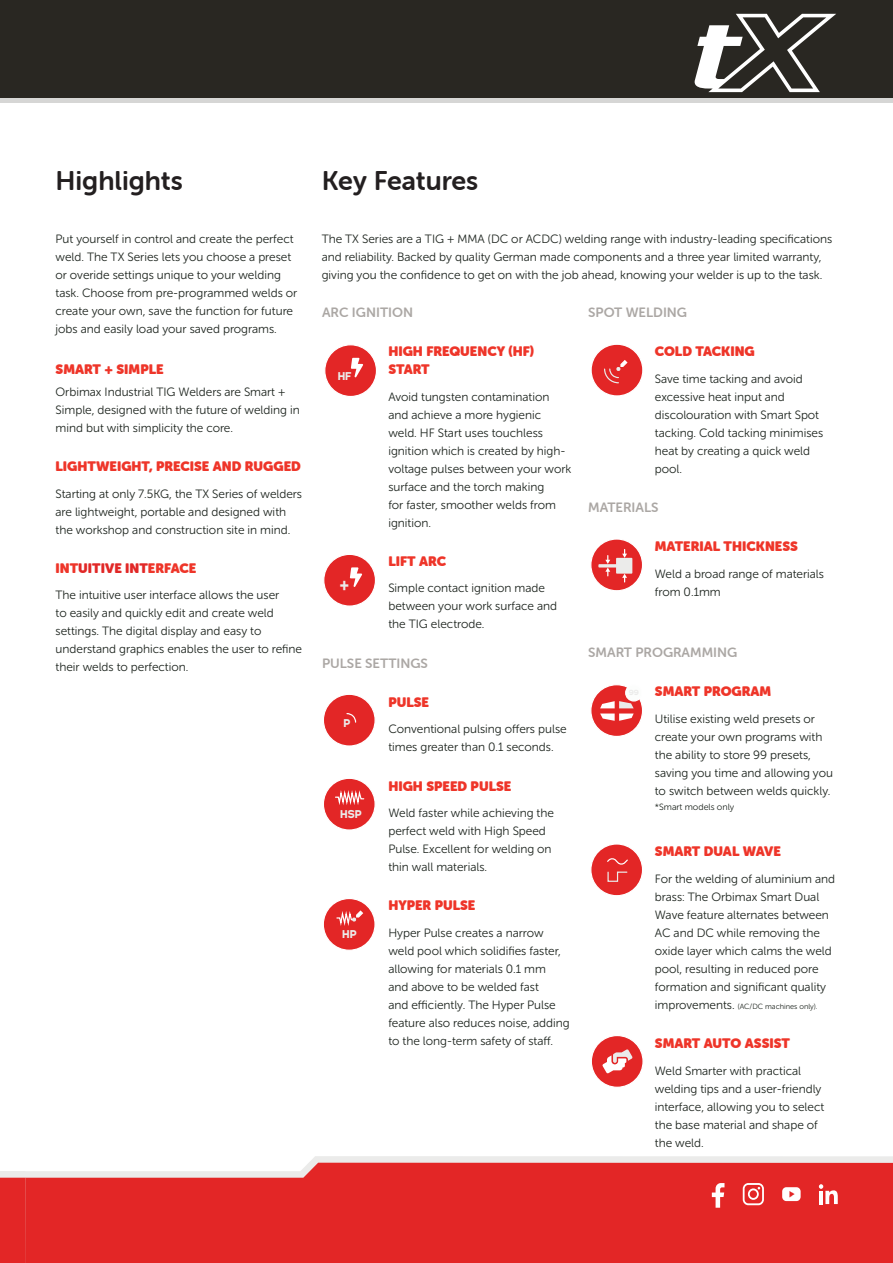
<style>
.page{position:relative;width:893px;height:1263px;background:#fff}
.page>*{position:absolute;margin:0;border:0;box-sizing:border-box;transform-origin:0 0}
.Body{font:27px "Museo Sans Rounded 700";color:#231f20}
.bodyTxt01_blk{font:27px "Museo Sans Rounded 700";color:#231f20}
.t1{font:700 19.5px "Adrianna";color:#ebebea}
.Body-2{font:13.5px/18px "Museo Sans Rounded";color:#ee3529}
.t2{font:13.5px "Museo Sans Rounded 700";color:#aba7a4}
.Body-3{font:12px/18px "Museo Sans Rounded 300";color:#1e251f}
.t3{font:700 11.25px "Adrianna";letter-spacing:-.01em;color:#ebebea}
.Body-4{font:9px "Museo Sans Rounded 300";color:#1e251f}
.Body-5{font:7.5px "Museo Sans Rounded 300";color:#1e251f}
.s1{color:#e12827}
.s2{font-size:12px}
</style>
<div class="page">
<div style="left:0;top:0;width:893px;height:103px;background:#d6d6d5"></div>
<div style="left:0;top:0;width:893px;height:98px;background:#292722"></div>
<svg style="left:309px;top:1156px;width:584px;height:7px;background:#ebe6e5"></svg>
<div style="left:25px;top:1163px;width:868px;height:100px;background:#e32626"></div>
<svg style="left:695px;top:14px;width:141px;height:78px"></svg>
<div style="left:782px;top:1187px;width:19px;height:14px;background:#fff;border-radius:4px"></div>
<svg style="left:789px;top:1191px;width:5px;height:6px"></svg>
<svg style="left:819px;top:1184px;width:19px;height:20px"></svg>
<svg style="left:743px;top:1183px;width:21px;height:22px"></svg>
<svg style="left:712px;top:1183px;width:12px;height:25px"></svg>
<svg style="left:0;top:1171px;width:25px;height:7px"></svg>
<div style="left:0;top:1178px;width:25px;height:85px;background:#e32626"></div>
<div style="left:325px;top:345px;width:51px;height:51px;background:#e32626;border-radius:50%"></div>
<div style="left:324px;top:344px;width:53px;height:53px;border:1px solid #fff;border-radius:50%"></div>
<svg style="left:351px;top:358px;width:12px;height:19px"></svg>
<div style="left:591px;top:344px;width:52px;height:52px;background:#e32626;border-radius:50%"></div>
<div style="left:590px;top:344px;width:53px;height:53px;border:1px solid #fff;border-radius:50%"></div>
<svg style="left:604px;top:360px;width:24px;height:24px"></svg>
<div style="left:591px;top:539px;width:52px;height:52px;background:#e32626;border-radius:50%"></div>
<div style="left:590px;top:538px;width:53px;height:53px;border:1px solid #fff;border-radius:50%"></div>
<div style="left:616px;top:558px;width:16px;height:16px;background:#ebebea"></div>
<hr style="left:598px;top:564px;width:22px;height:3px;background:#ebebea">
<svg style="left:605px;top:556px;width:5px;height:20px"></svg>
<svg style="left:622px;top:549px;width:5px;height:9px"></svg>
<svg style="left:622px;top:574px;width:5px;height:8px"></svg>
<div style="left:591px;top:685px;width:52px;height:51px;background:#e32626;border-radius:50%"></div>
<div style="left:590px;top:684px;width:53px;height:53px;border:1px solid #fff;border-radius:50%"></div>
<div style="left:626px;top:685px;width:16px;height:16px;background:#fcfdfc;border-radius:50%"></div>
<div style="left:625px;top:684px;width:17px;height:17px;border:1px solid #fff;border-radius:50%"></div>
<svg style="left:600px;top:701px;width:34px;height:20px"></svg>
<div style="left:591px;top:844px;width:52px;height:52px;background:#e32626;border-radius:50%"></div>
<div style="left:590px;top:843px;width:53px;height:53px;border:1px solid #fff;border-radius:50%"></div>
<svg style="left:607px;top:858px;width:21px;height:24px"></svg>
<div style="left:591px;top:1035px;width:52px;height:52px;background:#e32626;border-radius:50%"></div>
<div style="left:591px;top:1035px;width:53px;height:53px;border:1px solid #fff;border-radius:50%"></div>
<svg style="left:602px;top:1049px;width:31px;height:24px"></svg>
<div style="left:324px;top:554px;width:51px;height:52px;background:#e32626;border-radius:50%"></div>
<div style="left:323px;top:554px;width:53px;height:53px;border:1px solid #fff;border-radius:50%"></div>
<svg style="left:350px;top:567px;width:12px;height:20px"></svg>
<div style="left:323px;top:694px;width:52px;height:52px;background:#e32626;border-radius:50%"></div>
<div style="left:323px;top:694px;width:53px;height:53px;border:1px solid #fff;border-radius:50%"></div>
<svg style="left:346px;top:713px;width:11px;height:10px"></svg>
<div style="left:323px;top:778px;width:52px;height:52px;background:#e32626;border-radius:50%"></div>
<div style="left:323px;top:778px;width:53px;height:53px;border:1px solid #fff;border-radius:50%"></div>
<svg style="left:335px;top:790px;width:30px;height:15px"></svg>
<div style="left:323px;top:898px;width:52px;height:52px;background:#e32626;border-radius:50%"></div>
<div style="left:323px;top:898px;width:53px;height:53px;border:1px solid #fff;border-radius:50%"></div>
<svg style="left:336px;top:910px;width:28px;height:16px"></svg>
<p class="bodyTxt01_blk" style="left:56px;top:166px;width:129px">Highlights</p>
<p class="Body-3" style="left:56px;top:230px;width:243px">Put yourself in control and create the perfect weld. The TX Series lets you choose a preset or overide settings unique to your welding task. Choose from pre-programmed welds or create your own, save the function for future jobs and easily load your saved programs.</p>
<p class="Body-2" style="left:56px;top:360px;width:110px">SMART + SIMPLE</p>
<p class="Body-3" style="left:56px;top:383px;width:246px">Orbimax Industrial TIG Welders are Smart +<br>Simple, designed with the future of welding in mind but with simplicity the core.</p>
<h3 class="Body-2" style="left:56px;top:457px;width:247px">LIGHTWEIGHT, PRECISE AND RUGGED</h3>
<p class="Body-3" style="left:56px;top:485px;width:248px">Starting at only 7.5KG, the TX Series of welders are lightweight, portable and designed with the workshop and construction site in mind.</p>
<h3 class="Body-2" style="left:56px;top:559px;width:142px">INT<span class="s1">UITIVE INT</span>ERFACE</h3>
<p class="Body-3" style="left:56px;top:586px;width:248px">The intuitive user interface allows the user<br>to easily and quickly edit and create weld settings. The digital display and easy to understand graphics enables the user to refine their welds to perfection.</p>
<p class="Body" style="left:322px;top:166px;width:158px">Key Features</p>
<p class="Body-3" style="left:322px;top:230px;width:512px">The TX Series are a TIG + MMA (DC or ACDC) welding range with industry-leading specifications and reliability. Backed by quality German made components and a three year limited warranty, giving you the confidence to get on with the job ahead, knowing your welder is up to the task.</p>
<h3 class="t2" style="left:322px;top:305px;width:93px">ARC IGNITION</h3>
<h3 class="Body-2" style="left:388px;top:342px;width:147px">HIGH FREQUENCY (HF)<br>START</h3>
<p class="Body-3" style="left:388px;top:388px;width:184px">Avoid tungsten contamination and achieve a more hygienic weld. HF Start uses touchless ignition which is created by high&shy;voltage pulses between your work surface and the torch making<br>for faster, smoother welds from ignition.</p>
<h3 class="Body-2" style="left:388px;top:552px;width:59px">LIFT ARC</h3>
<p class="Body-3" style="left:388px;top:579px;width:170px">Simple contact ignition made between your work surface and the TIG electrode.</p>
<h3 class="t2" style="left:322px;top:655px;width:108px">PULSE SETTINGS</h3>
<h3 class="Body-2" style="left:388px;top:693px;width:42px">PULSE</h3>
<p class="Body-3" style="left:388px;top:720px;width:180px">Conventional pulsing offers pulse times greater than 0.1 seconds.</p>
<h3 class="Body-2" style="left:388px;top:777px;width:125px">HIGH SPEED PULSE</h3>
<p class="Body-3" style="left:388px;top:804px;width:167px">Weld faster while achieving the perfect weld with High Speed<br>Pulse. Excellent for welding on thin wall materials.</p>
<h3 class="Body-2" style="left:388px;top:897px;width:89px">HYPER PULSE</h3>
<p class="Body-3" style="left:388px;top:924px;width:183px">Hyper Pulse creates a narrow weld pool which solidifies faster, allowing for materials 0.1 mm<br>and above to be welded fast<br>and efficiently. The Hyper Pulse feature also reduces noise, adding to the long-term safety of staff.</p>
<p class="t3" style="left:338px;top:368px;width:16px">HF</p>
<p class="t1" style="left:340px;top:572px;width:11px">+</p>
<p class="t3" style="left:343px;top:716px;width:9px">P</p>
<p class="t3" style="left:340px;top:807px;width:23px">HSP</p>
<p class="t3" style="left:342px;top:927px;width:16px">HP</p>
<h3 class="t2" style="left:588px;top:305px;width:100px">SPOT WELDING</h3>
<h3 class="Body-2" style="left:655px;top:342px;width:102px">COLD TACKING</h3>
<p class="Body-3" style="left:655px;top:370px;width:170px">Save time tacking and avoid excessive heat input and discolouration with Smart Spot tacking. Cold tacking minimises heat by creating a quick weld pool.</p>
<h3 class="t2" style="left:588px;top:500px;width:72px">MATERIALS</h3>
<h3 class="Body-2" style="left:655px;top:537px;width:145px">MATERIAL THICKNESS</h3>
<p class="Body-3" style="left:655px;top:565px;width:171px">Weld a broad range of materials from 0.1mm</p>
<h3 class="t2" style="left:588px;top:645px;width:151px">SMART PROGRAMMING</h3>
<h3 class="Body-2" style="left:655px;top:683px;width:118px">SMART PROGRAM</h3>
<p class="Body-3" style="left:655px;top:710px;width:180px">Utilise existing weld presets or create your own programs with the ability to store 99 presets, saving you time and allowing you to switch between welds quickly.</p>
<p class="Body-4" style="left:655px;top:802px;width:81px">*Smart models only</p>
<h3 class="Body-2" style="left:655px;top:843px;width:128px">SMART DUAL WAVE</h3>
<p class="Body-3" style="left:655px;top:870px;width:182px">For the welding of aluminium and brass: The Orbimax Smart Dual<br>Wave feature alternates between<br>AC and DC while removing the oxide layer which calms the weld pool, resulting in reduced pore formation and significant quality</p>
<p class="Body-5" style="left:655px;top:1002px;width:164px"><span class="s2">improvements.</span> (AC/DC machines only).</p>
<h3 class="Body-2" style="left:655px;top:1034px;width:137px">SMART AUTO ASSIST</h3>
<p class="Body-3" style="left:655px;top:1062px;width:171px">Weld Smarter with practical welding tips and a user-friendly interface, allowing you to select the base material and shape of the weld.</p>
</div>
